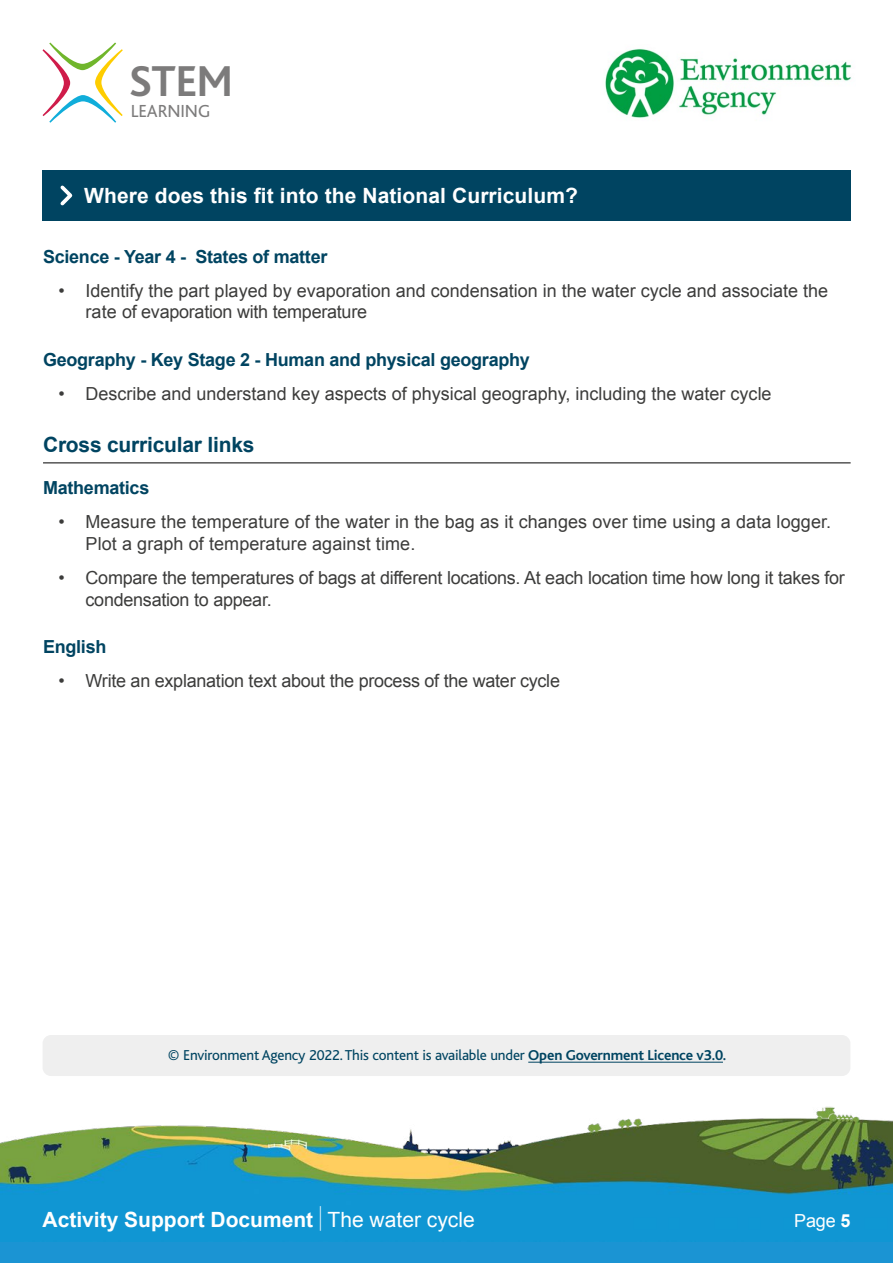
<style>
.page{position:relative;width:893px;height:1263px;background:#fff}
.page>*{position:absolute;margin:0;border:0;box-sizing:border-box;transform-origin:0 0}
.t1{font:700 45.15px "Bliss";color:#7c7b7b}
.t2{font:700 21px "Arial";letter-spacing:.005em;color:#fff}
.t3{font:700 21px "Arial";letter-spacing:-.01em;color:#004461}
.t4{font:18.3px "Bliss";letter-spacing:-.005em;color:#7c7b7b}
.t5{font:18px/21.6px "Arial";color:#3c3c3b}
.t6{font:700 18px "Arial";letter-spacing:-.015em;color:#004461}
.t7{font:18px "Arial";color:#fff}
.t8{font:15px "Bliss";letter-spacing:-.01em;color:#004461}
.s1{font-weight:700}
.s2{font-weight:400;font-size:26.25px}
.s3{font-weight:400}
</style>
<div class="page">
<div style="left:0;top:1184px;width:893px;height:79px;background:#1b94d3"></div>
<img style="left:0;top:1106px;width:893px;height:136px">
<svg style="left:43px;top:43px;width:80px;height:80px"></svg>
<img style="left:605px;top:49px;width:247px;height:69px">
<div style="left:42px;top:170px;width:809px;height:51px;background:#004461"></div>
<hr style="left:43px;top:462px;width:808px;height:1px;background:#000">
<svg style="left:60px;top:185px;width:13px;height:21px"></svg>
<div style="left:43px;top:1035px;width:807px;height:41px;background:#efefef;border-radius:9px"></div>
<hr style="left:528px;top:1062px;width:195px;height:1px;background:#004461">
<h1 class="t1" style="left:129px;top:58px;width:105px">STEM</h1>
<p class="t4" style="left:131px;top:102px;width:81px">LEARNING</p>
<p class="t2" style="left:84px;top:182px;width:495px">Where does this fit into the National Curriculum?</p>
<p class="t6" style="left:43px;top:244px;width:286px">Science - Year 4 - States of matter</p>
<p class="t5" style="left:86px;top:280px;width:744px;text-indent:-27px">• Identify the part played by evaporation and condensation in the water cycle and associate the rate of evaporation with temperature</p>
<p class="t6" style="left:43px;top:347px;width:488px">Geography - Key Stage 2 - Human and physical geography</p>
<p class="t5" style="left:59px;top:383px;width:715px">• Describe and understand key aspects of physical geography, including the water cycle</p>
<p class="t3" style="left:43px;top:431px;width:213px">Cross curricular links</p>
<p class="t6" style="left:43px;top:476px;width:108px">Mathematics</p>
<p class="t5" style="left:86px;top:511px;width:747px;text-indent:-27px">• Measure the temperature of the water in the bag as it changes over time using a data logger.<br>Plot a graph of temperature against time.</p>
<p class="t5" style="left:86px;top:567px;width:761px;text-indent:-27px">• Compare the temperatures of bags at different locations. At each location time how long it takes for condensation to appear.</p>
<p class="t6" style="left:43px;top:635px;width:65px">English</p>
<p class="t5" style="left:59px;top:670px;width:503px">• Write an explanation text about the process of the water cycle</p>
<p class="t8" style="left:168px;top:1047px;width:560px">© Environment Agency 2022. This content is available under <span class="s1">Open Government Licence v3.0.</span></p>
<p class="t2" style="left:43px;top:1205px;width:434px">Activity Support Document <span class="s2">|</span> <span class="s3">The water cycle</span></p>
<p class="t7" style="left:794px;top:1209px;width:58px">Page <span class="s1">5</span></p>
</div>
